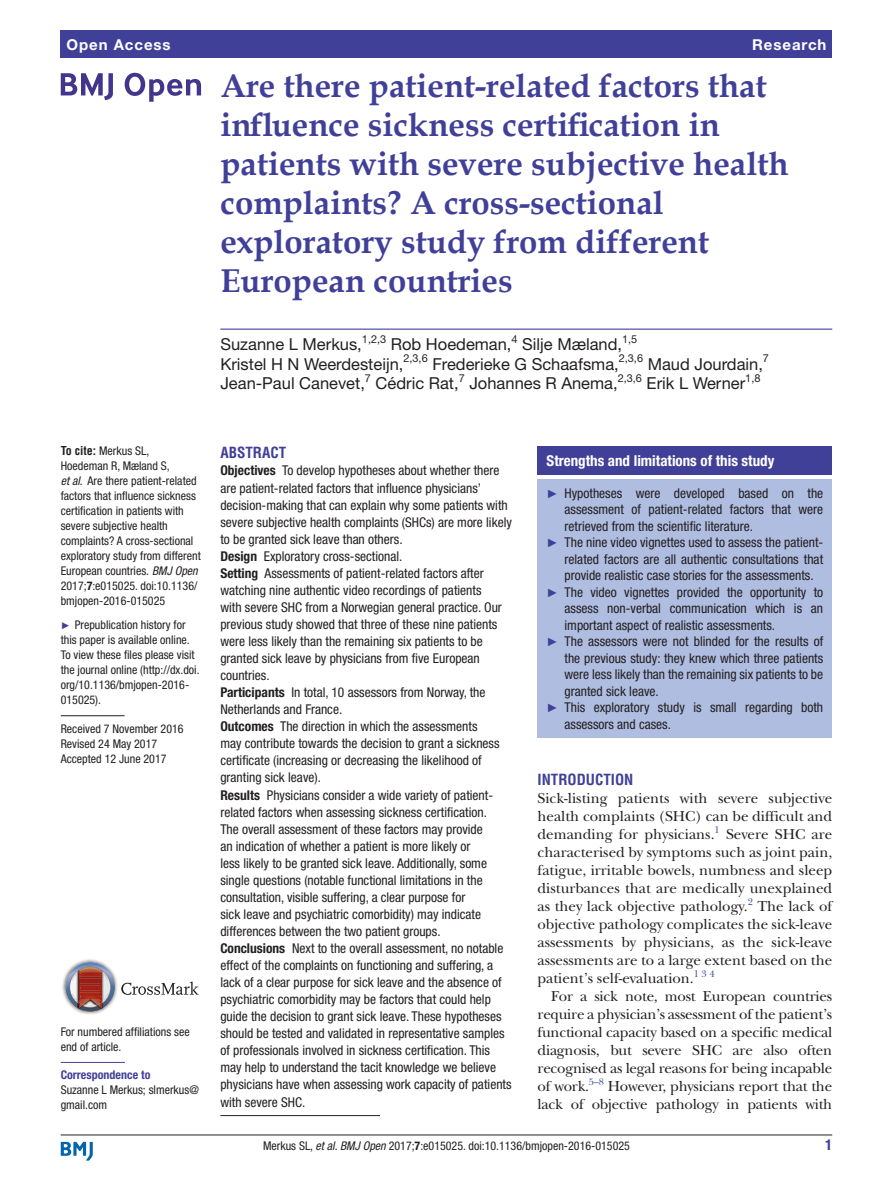
<style>
.page{position:relative;width:893px;height:1191px;background:#fff}
.page>*{position:absolute;margin:0;border:0;box-sizing:border-box;transform-origin:0 0}
.t1{font:700 33px/39px "Book Antiqua";color:#414099}
.t2{font:16.5px "Helvetica Neue LT Std";color:#231f20}
.t3{font:15px/18px "New Baskerville";color:#231f20;text-align:justify}
.t4{font:700 condensed 15px "Helvetica Neue LT Std";color:#fff}
.t5{font:700 15px "Helvetica Neue LT Std";letter-spacing:.065em;color:#fff}
.t6{font:700 condensed 15px "Helvetica LT Std";color:#414099}
.t7{font:700 condensed 15px "Helvetica";color:#414099}
.t8{font:700 condensed 15px "Helvetica Neue LT Std";color:#414099}
.t9{font:condensed 13.5px/17.1px "Helvetica Neue LT Std";color:#231f20}
.t10{font:condensed 12px/15px "Helvetica Neue LT Std";color:#231f20}
.t11{font:700 condensed 12px "Helvetica Neue LT Std";color:#414099}
.t12{font:10.95px "Helvetica Neue LT Std";color:#231f20}
.t13{font:9.9px "New Baskerville";color:#3853a3}
.s1{font-family:"Helvetica LT Std";font-weight:700}
.s2{font-style:italic}
.s3{font-weight:700}
.s4{font-family:"Arial";font-stretch:normal;font-size:9.75px;color:#414099}
.s5{font-family:"Arial";font-stretch:normal;font-size:12px;color:#414099}
</style>
<div class="page">
<hr style="left:61px;top:1134px;width:771px;height:1px;background:#231f20">
<svg style="left:61px;top:1141px;width:32px;height:19px"></svg>
<div style="left:61px;top:31px;width:771px;height:27px;background:#414099"></div>
<hr style="left:220px;top:1115px;width:160px;height:1px;background:#231f20">
<hr style="left:220px;top:328px;width:612px;height:2px;background:#414099">
<hr style="left:61px;top:715px;width:64px;height:1px;background:#231f20">
<hr style="left:61px;top:1062px;width:64px;height:1px;background:#414099">
<svg style="left:61px;top:73px;width:52px;height:27px"></svg>
<svg style="left:125px;top:73px;width:76px;height:29px"></svg>
<img style="left:62px;top:959px;width:55px;height:55px">
<svg style="left:66px;top:962px;width:49px;height:49px;background:#a78689"></svg>
<svg style="left:121px;top:981px;width:78px;height:13px"></svg>
<div style="left:538px;top:446px;width:294px;height:29px;background:#414099"></div>
<div style="left:538px;top:479px;width:294px;height:259px;background:#afbde1"></div>
<p class="t5" style="left:66px;top:35px;width:106px">Open Access</p>
<p class="t5" style="left:752px;top:35px;width:76px">Research</p>
<h1 class="t1" style="left:220px;top:66px;width:570px">Are there patient-related factors that influence sickness certification in patients with severe subjective health complaints? A cross-sectional exploratory study from different European countries</h1>
<p class="t2" style="left:220px;top:335px;width:143px">Suzanne L Merkus,</p>
<p class="t12" style="left:362px;top:332px;width:26px">1,2,3</p>
<p class="t2" style="left:391px;top:335px;width:122px">Rob Hoedeman,</p>
<p class="t12" style="left:512px;top:332px;width:8px">4</p>
<p class="t2" style="left:522px;top:335px;width:101px">Silje Mæland,</p>
<p class="t12" style="left:622px;top:332px;width:17px">1,5</p>
<p class="t2" style="left:220px;top:354px;width:185px">Kristel H N Weerdesteijn,</p>
<p class="t12" style="left:403px;top:352px;width:26px">2,3,6</p>
<p class="t2" style="left:432px;top:354px;width:188px">Frederieke G Schaafsma,</p>
<p class="t12" style="left:619px;top:352px;width:26px">2,3,6</p>
<p class="t2" style="left:648px;top:354px;width:117px">Maud Jourdain,</p>
<p class="t12" style="left:763px;top:352px;width:8px">7</p>
<p class="t2" style="left:220px;top:374px;width:146px">Jean-Paul Canevet,</p>
<p class="t12" style="left:365px;top:371px;width:8px">7</p>
<p class="t2" style="left:376px;top:374px;width:85px">Cédric Rat,</p>
<p class="t12" style="left:459px;top:371px;width:8px">7</p>
<p class="t2" style="left:469px;top:374px;width:150px">Johannes R Anema,</p>
<p class="t12" style="left:618px;top:371px;width:26px">2,3,6</p>
<p class="t2" style="left:647px;top:374px;width:100px">Erik L Werner</p>
<p class="t12" style="left:745px;top:371px;width:17px">1,8</p>
<p class="t10" style="left:61px;top:443px;width:142px"><span class="s1">TO CITE:</span> Merkus SL,<br>Hoedeman R, Mæland S,<br><span class="s2">et al</span>. Are there patient-related factors that influence sickness certification in patients with severe subjective health complaints? A cross-sectional exploratory study from different<br>European countries. <span class="s2">BMJ Open<br></span>2017;<span class="s3">7</span>:e015025. doi:10.1136/ bmjopen-2016-015025</p>
<p class="t10" style="left:61px;top:617px;width:140px"><span class="s4">►</span> Prepublication history for this paper is available online.<br>To view these files please visit the journal online (http://dx.doi. org/10.1136/bmjopen-2016-<br>015025).</p>
<p class="t10" style="left:61px;top:721px;width:124px">Received 7 November 2016<br>Revised 24 May 2017<br>Accepted 12 June 2017</p>
<p class="t10" style="left:61px;top:1024px;width:130px">For numbered affiliations see end of article.</p>
<p class="t11" style="left:61px;top:1067px;width:91px">Correspondence to</p>
<p class="t10" style="left:61px;top:1082px;width:140px">Suzanne L Merkus; slmerkus@ gmail.com</p>
<p class="t7" style="left:220px;top:443px;width:67px">ABSTRACT</p>
<p class="t9" style="left:220px;top:462px;width:293px"><span class="s3">Objectives</span> To develop hypotheses about whether there are patient-related factors that influence physicians’ decision-making that can explain why some patients with severe subjective health complaints (SHCs) are more likely to be granted sick leave than others.<br><span class="s3">Design</span> Exploratory cross-sectional.<br><span class="s3">Setting</span> Assessments of patient-related factors after watching nine authentic video recordings of patients<br>with severe SHC from a Norwegian general practice. Our previous study showed that three of these nine patients were less likely than the remaining six patients to be granted sick leave by physicians from five European countries.<br><span class="s3">Participants</span> In total, 10 assessors from Norway, the Netherlands and France.<br><span class="s3">Outcomes</span> The direction in which the assessments<br>may contribute towards the decision to grant a sickness certificate (increasing or decreasing the likelihood of granting sick leave).<br><span class="s3">Results</span> Physicians consider a wide variety of patient&shy;related factors when assessing sickness certification.<br>The overall assessment of these factors may provide<br>an indication of whether a patient is more likely or<br>less likely to be granted sick leave. Additionally, some single questions (notable functional limitations in the consultation, visible suffering, a clear purpose for<br>sick leave and psychiatric comorbidity) may indicate differences between the two patient groups.<br><span class="s3">Conclusions</span> Next to the overall assessment, no notable effect of the complaints on functioning and suffering, a lack of a clear purpose for sick leave and the absence of psychiatric comorbidity may be factors that could help guide the decision to grant sick leave. These hypotheses should be tested and validated in representative samples of professionals involved in sickness certification. This may help to understand the tacit knowledge we believe physicians have when assessing work capacity of patients with severe SHC.</p>
<p class="t4" style="left:547px;top:452px;width:229px">Strengths and limitations of this study</p>
<p class="t9" style="left:547px;top:484px;width:278px"><span class="s5">►</span> Hypotheses were developed based on the</p>
<p class="t9" style="left:565px;top:501px;width:260px">assessment of patient-related factors that were</p>
<p class="t9" style="left:565px;top:517px;width:190px">retrieved from the scientific literature.</p>
<p class="t9" style="left:547px;top:534px;width:278px"><span class="s5">►</span> The nine video vignettes used to assess the patient-</p>
<p class="t9" style="left:565px;top:550px;width:260px">related factors are all authentic consultations that</p>
<p class="t9" style="left:565px;top:567px;width:251px">provide realistic case stories for the assessments.</p>
<p class="t9" style="left:547px;top:583px;width:278px"><span class="s5">►</span> The video vignettes provided the opportunity to</p>
<p class="t9" style="left:565px;top:600px;width:260px">assess non-verbal communication which is an</p>
<p class="t9" style="left:565px;top:616px;width:212px">important aspect of realistic assessments.</p>
<p class="t9" style="left:547px;top:633px;width:278px"><span class="s5">►</span> The assessors were not blinded for the results of</p>
<p class="t9" style="left:565px;top:649px;width:260px">the previous study: they knew which three patients</p>
<p class="t9" style="left:565px;top:666px;width:260px">were less likely than the remaining six patients to be</p>
<p class="t9" style="left:565px;top:682px;width:96px">granted sick leave.</p>
<p class="t9" style="left:547px;top:699px;width:278px"><span class="s5">►</span> This exploratory study is small regarding both</p>
<p class="t9" style="left:565px;top:715px;width:108px">assessors and cases.</p>
<p class="t6" style="left:538px;top:770px;width:97px">INTRODUCTION</p>
<p class="t3" style="left:538px;top:789px;width:296px">Sick-listing patients with severe subjective health complaints (SHC) can be difficult and demanding for physicians.</p>
<p class="t13" style="left:715px;top:823px;width:7px">1</p>
<p class="t3" style="left:538px;top:825px;width:296px;text-indent:188px">Severe SHC are characterised by symptoms such as joint pain, fatigue, irritable bowels, numbness and sleep disturbances that are medically unexplained as they lack objective pathology.</p>
<p class="t13" style="left:748px;top:895px;width:7px">2</p>
<p class="t3" style="left:538px;top:897px;width:296px;text-indent:220px">The lack of objective pathology complicates the sick-leave assessments by physicians, as the sick-leave assessments are to a large extent based on the patient’s self-evaluation.</p>
<p class="t13" style="left:694px;top:967px;width:22px">1 3 4</p>
<p class="t3" style="left:538px;top:987px;width:296px;text-indent:14px">For a sick note, most European countries require a physician’s assessment of the patient’s functional capacity based on a specific medical diagnosis, but severe SHC are also often recognised as legal reasons for being incapable of work.</p>
<p class="t13" style="left:589px;top:1075px;width:17px">5–8</p>
<p class="t3" style="left:538px;top:1077px;width:296px;text-align:right">However, physicians report that the<br>lack of objective pathology in patients with</p>
<p class="t10" style="left:263px;top:1137px;width:368px">Merkus SL, <span class="s2">et al</span>. <span class="s2">BMJ Open</span> 2017;<span class="s3">7</span>:e015025. doi:10.1136/bmjopen-2016-015025</p>
<p class="t8" style="left:825px;top:1135px;width:9px">1</p>
</div>
